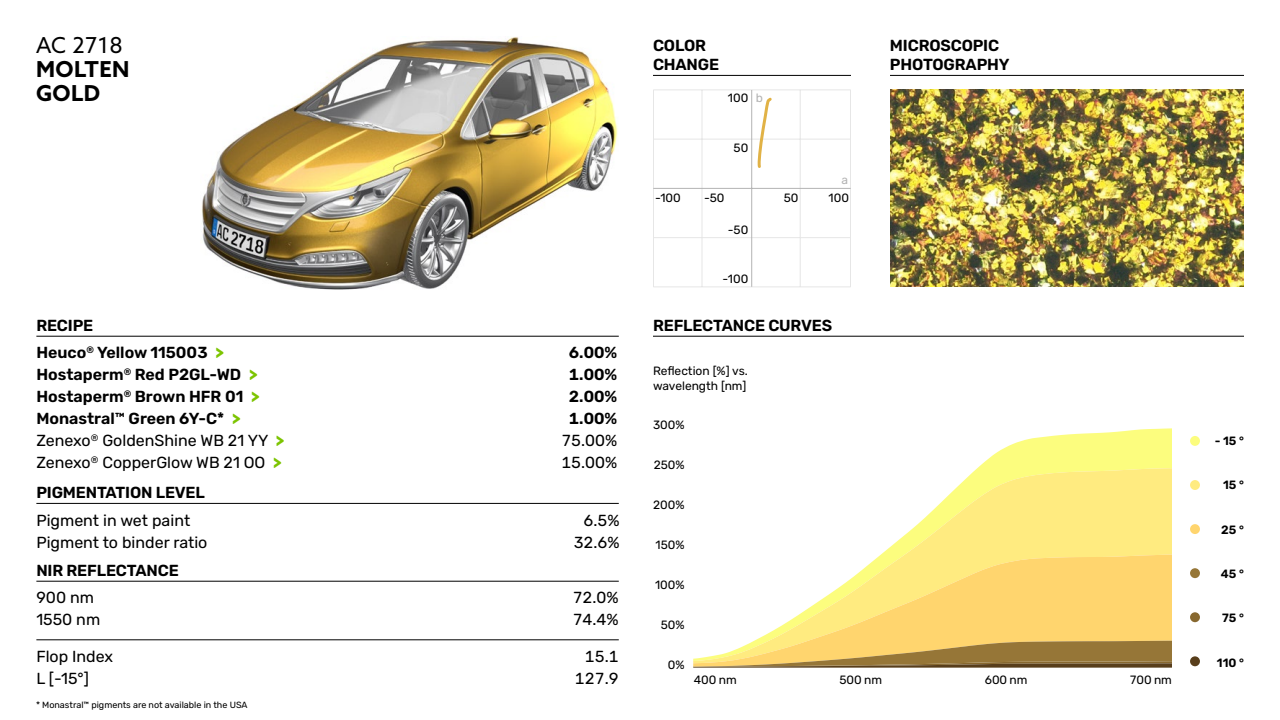
<style>
.page{position:relative;width:1280px;height:720px;background:#fff}
.page>*{position:absolute;margin:0;border:0;box-sizing:border-box;transform-origin:0 0}
.t1{font:700 22px "Azo Sans";letter-spacing:.02em;color:#000}
.t2{font:22px "Azo Sans";letter-spacing:.02em;color:#000}
.Text_Rubik_16pt{font:600 16px "Rubik";letter-spacing:-.01em;color:#000}
.t3{font:16px "Rubik";color:#000}
.t4{font:12px/14.4px "Rubik";color:#000}
.running_title_GOTHAM{font:600 12px "Rubik";color:#000}
.t5{font:12px "Rubik";color:#b3b3b3}
.t6{font:9px "Rubik";color:#000}
.s1{font-weight:800;color:#7cc400}
</style>
<div class="page">
<img style="left:201px;top:37px;width:417px;height:253px">
<img style="left:890px;top:89px;width:354px;height:198px">
<hr style="left:890px;top:75px;width:354px;height:1px;background:#000">
<hr style="left:653px;top:336px;width:591px;height:1px;background:#000">
<svg style="left:977px;top:428px;width:195px;height:40px;fill:#fcfd7e"></svg>
<svg style="left:880px;top:468px;width:292px;height:87px;fill:#ffeb80"></svg>
<svg style="left:754px;top:555px;width:418px;height:86px;fill:#ffd56e"></svg>
<svg style="left:693px;top:641px;width:479px;height:27px;background:#bb9d58"></svg>
<div style="left:1190px;top:480px;width:10px;height:10px;background:#ffeb80;border-radius:50%"></div>
<div style="left:1190px;top:524px;width:10px;height:10px;background:#ffd56e;border-radius:50%"></div>
<div style="left:1190px;top:568px;width:10px;height:10px;background:#967637;border-radius:50%"></div>
<div style="left:1190px;top:612px;width:10px;height:10px;background:#87682f;border-radius:50%"></div>
<div style="left:1190px;top:656px;width:10px;height:10px;background:#583e1b;border-radius:50%"></div>
<div style="left:1190px;top:436px;width:10px;height:10px;background:#fcfd7e;border-radius:50%"></div>
<hr style="left:36px;top:336px;width:583px;height:1px;background:#000">
<hr style="left:36px;top:503px;width:583px;height:1px;background:#000">
<hr style="left:36px;top:581px;width:583px;height:1px;background:#000">
<hr style="left:36px;top:640px;width:583px;height:1px;background:#000">
<hr style="left:653px;top:75px;width:198px;height:1px;background:#000">
<svg style="left:653px;top:89px;width:198px;height:198px"></svg>
<hr style="left:751px;top:90px;width:1px;height:197px;background:#b3b3b3">
<hr style="left:653px;top:188px;width:198px;height:1px;background:#b3b3b3">
<svg style="left:756px;top:95px;width:18px;height:75px"></svg>
<p class="t2" style="left:36px;top:31px;width:88px">AC 2718</p>
<p class="t1" style="left:36px;top:55px;width:95px">MOLTEN</p>
<p class="t1" style="left:36px;top:79px;width:66px">GOLD</p>
<p class="Text_Rubik_16pt" style="left:36px;top:316px;width:58px">RECIPE</p>
<p class="Text_Rubik_16pt" style="left:36px;top:344px;width:189px">Heuco<sup>®</sup> Yellow 115003 <span class="s1">&gt;</span></p>
<p class="Text_Rubik_16pt" style="left:569px;top:344px;width:50px">6.00%</p>
<p class="Text_Rubik_16pt" style="left:36px;top:366px;width:223px">Hostaperm<sup>®</sup> Red P2GL-WD <span class="s1">&gt;</span></p>
<p class="Text_Rubik_16pt" style="left:569px;top:366px;width:50px">1.00%</p>
<p class="Text_Rubik_16pt" style="left:36px;top:388px;width:225px">Hostaperm<sup>®</sup> Brown HFR 01 <span class="s1">&gt;</span></p>
<p class="Text_Rubik_16pt" style="left:569px;top:388px;width:50px">2.00%</p>
<p class="Text_Rubik_16pt" style="left:36px;top:410px;width:206px">Monastral™ Green 6Y-C* <span class="s1">&gt;</span></p>
<p class="Text_Rubik_16pt" style="left:569px;top:410px;width:50px">1.00%</p>
<p class="t3" style="left:36px;top:432px;width:249px">Zenexo<sup>®</sup> GoldenShine WB 21 YY <span class="s1">&gt;</span></p>
<p class="t3" style="left:561px;top:432px;width:57px">75.00%</p>
<p class="t3" style="left:36px;top:454px;width:247px">Zenexo<sup>®</sup> CopperGlow WB 21 OO <span class="s1">&gt;</span></p>
<p class="t3" style="left:561px;top:454px;width:57px">15.00%</p>
<p class="Text_Rubik_16pt" style="left:36px;top:484px;width:170px">PIGMENTATION LEVEL</p>
<p class="t3" style="left:36px;top:511px;width:155px">Pigment in wet paint</p>
<p class="t3" style="left:584px;top:511px;width:38px">6.5%</p>
<p class="t3" style="left:36px;top:533px;width:173px">Pigment to binder ratio</p>
<p class="t3" style="left:574px;top:533px;width:47px">32.6%</p>
<p class="Text_Rubik_16pt" style="left:36px;top:561px;width:144px">NIR REFLECTANCE</p>
<p class="t3" style="left:36px;top:589px;width:59px">900 nm</p>
<p class="t3" style="left:573px;top:589px;width:47px">72.0%</p>
<p class="t3" style="left:36px;top:611px;width:65px">1550 nm</p>
<p class="t3" style="left:573px;top:611px;width:47px">74.4%</p>
<p class="t3" style="left:36px;top:648px;width:78px">Flop Index</p>
<p class="t3" style="left:585px;top:648px;width:35px">15.1</p>
<p class="t3" style="left:36px;top:670px;width:54px">L [-15°]</p>
<p class="t3" style="left:575px;top:670px;width:45px">127.9</p>
<p class="t6" style="left:36px;top:699px;width:213px">* Monastral™ pigments are not available in the USA</p>
<p class="Text_Rubik_16pt" style="left:653px;top:36px;width:55px">COLOR</p>
<p class="Text_Rubik_16pt" style="left:653px;top:56px;width:68px">CHANGE</p>
<p class="t4" style="left:728px;top:91px;width:22px">100</p>
<p class="t5" style="left:756px;top:91px;width:9px">b</p>
<p class="t4" style="left:734px;top:141px;width:16px">50</p>
<p class="t4" style="left:655px;top:191px;width:27px">-100</p>
<p class="t4" style="left:704px;top:191px;width:22px">-50</p>
<p class="t4" style="left:784px;top:191px;width:16px">50</p>
<p class="t4" style="left:728px;top:223px;width:22px">-50</p>
<p class="t4" style="left:723px;top:272px;width:27px">-100</p>
<p class="t5" style="left:842px;top:173px;width:8px">a</p>
<p class="t4" style="left:829px;top:191px;width:22px">100</p>
<p class="Text_Rubik_16pt" style="left:653px;top:316px;width:181px">REFLECTANCE CURVES</p>
<p class="t4" style="left:653px;top:364px;width:96px">Reflection [%] vs. wavelength [nm]</p>
<p class="t4" style="left:653px;top:418px;width:33px">300%</p>
<p class="t4" style="left:654px;top:458px;width:32px">250%</p>
<p class="t4" style="left:653px;top:498px;width:33px">200%</p>
<p class="t4" style="left:656px;top:538px;width:31px">150%</p>
<p class="t4" style="left:655px;top:578px;width:31px">100%</p>
<p class="t4" style="left:661px;top:618px;width:25px">50%</p>
<p class="t4" style="left:668px;top:658px;width:18px">0%</p>
<p class="Text_Rubik_16pt" style="left:890px;top:36px;width:111px">MICROSCOPIC</p>
<p class="Text_Rubik_16pt" style="left:890px;top:56px;width:121px">PHOTOGRAPHY</p>
<p class="t4" style="left:694px;top:673px;width:45px">400 nm</p>
<p class="t4" style="left:839px;top:673px;width:44px">500 nm</p>
<p class="t4" style="left:985px;top:673px;width:44px">600 nm</p>
<p class="t4" style="left:1130px;top:673px;width:43px">700 nm</p>
<p class="running_title_GOTHAM" style="left:1215px;top:434px;width:31px">- 15 °</p>
<p class="running_title_GOTHAM" style="left:1223px;top:478px;width:22px">15 °</p>
<p class="running_title_GOTHAM" style="left:1221px;top:523px;width:24px">25 °</p>
<p class="running_title_GOTHAM" style="left:1221px;top:567px;width:25px">45 °</p>
<p class="running_title_GOTHAM" style="left:1222px;top:611px;width:23px">75 °</p>
<p class="running_title_GOTHAM" style="left:1217px;top:656px;width:29px">110 °</p>
</div>
